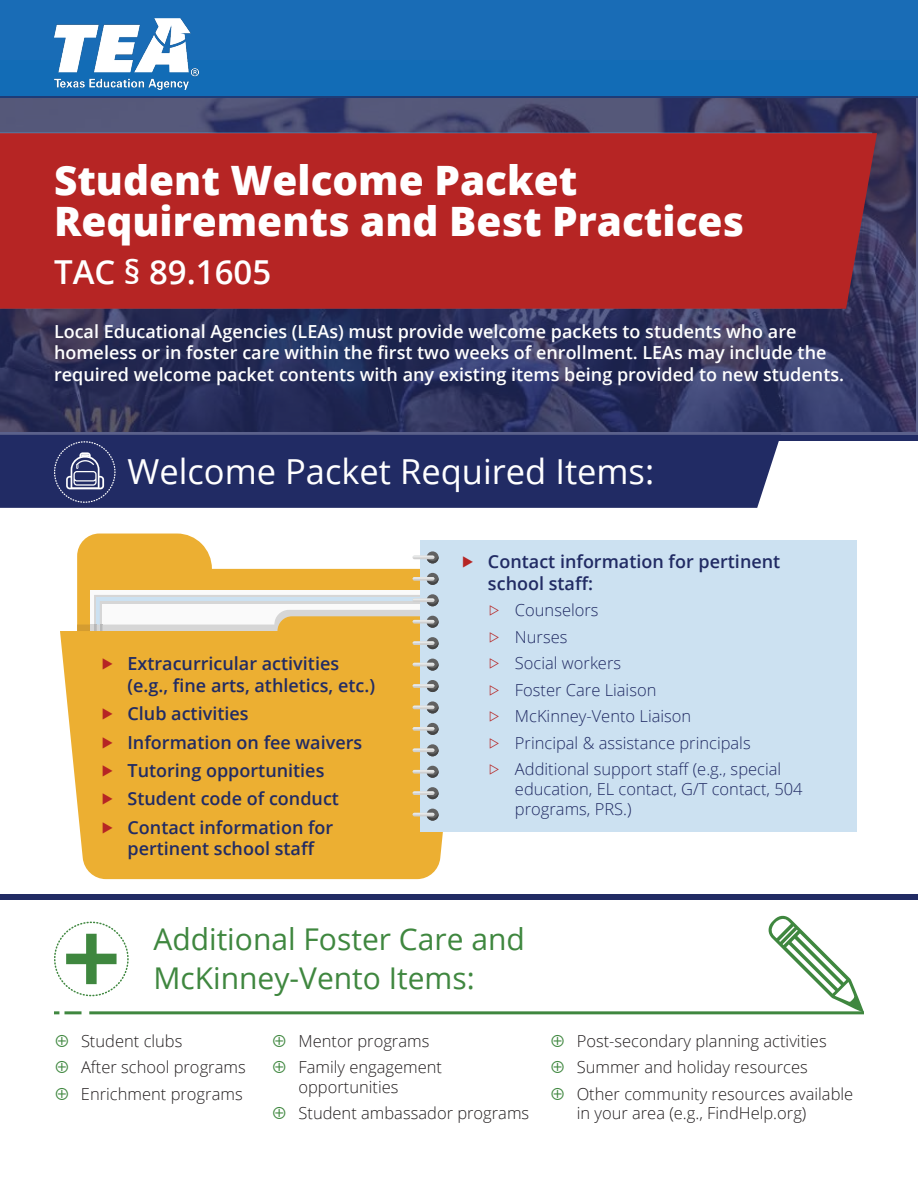
<style>
.page{position:relative;width:918px;height:1188px;background:#fff}
.page>*{position:absolute;margin:0;border:0;box-sizing:border-box;transform-origin:0 0}
.t1{font:800 40.5px/40.5px "Open Sans";color:#fff}
.t2{font:34.5px "Open Sans";color:#fff}
.t3{font:600 33px "Open Sans";color:#fff}
.t4{font:30px/39px "Open Sans";color:#3f873f}
.t5{font:600 18px/21.6px "Open Sans";color:#fff}
.t6{font:600 18px/28.3px "Open Sans";color:#212b64}
.t7{font:600 18px/21.6px "Open Sans";color:#212b64}
.t8{font:300 16.5px "Open Sans";color:#231f20}
.t9{font:300 16.5px/26.5px "Open Sans";color:#212b64}
.s1{color:#b62524}
.s2{color:#3f873f}
</style>
<div class="page">
<div style="left:0;top:0;width:918px;height:97px;background:#126cb6"></div>
<div style="left:0;top:96px;width:918px;height:340px;background:#232c64;opacity:.75"></div>
<div style="left:0;top:435px;width:918px;height:6px;background:#212b64"></div>
<div style="left:0;top:894px;width:918px;height:6px;background:#212b64"></div>
<svg style="left:77px;top:534px;width:343px;height:76px;fill:#ecaf32"></svg>
<div style="left:91px;top:590px;width:335px;height:147px;background:#fafafa"></div>
<svg style="left:60px;top:616px;width:383px;height:263px;background:#edb541"></svg>
<div style="left:0;top:0;width:918px;height:60px;background:#196cb6"></div>
<div style="left:0;top:133px;width:877px;height:176px;background:#b62524"></div>
<div style="left:0;top:441px;width:779px;height:67px;background:#212b64"></div>
<img style="left:54px;top:19px;width:144px;height:70px">
<svg style="left:54px;top:441px;width:62px;height:62px;background:#414a7a"></svg>
<div style="left:420px;top:540px;width:436px;height:292px;background:#cce1f1"></div>
<svg style="left:427px;top:551px;width:12px;height:12px"></svg>
<svg style="left:413px;top:556px;width:26px;height:7px"></svg>
<div style="left:427px;top:573px;width:12px;height:12px;background:#616161;border-radius:50%"></div>
<svg style="left:413px;top:577px;width:26px;height:8px"></svg>
<svg style="left:94px;top:595px;width:345px;height:161px;background:#e7ba5b"></svg>
<svg style="left:427px;top:766px;width:12px;height:12px"></svg>
<svg style="left:413px;top:770px;width:26px;height:8px"></svg>
<div style="left:427px;top:787px;width:12px;height:12px;background:#616161;border-radius:50%"></div>
<svg style="left:413px;top:791px;width:26px;height:8px"></svg>
<svg style="left:427px;top:809px;width:12px;height:12px"></svg>
<svg style="left:413px;top:813px;width:26px;height:8px"></svg>
<hr style="left:89px;top:1011px;width:775px;height:3px;background:#3f873f">
<hr style="left:64px;top:1011px;width:18px;height:3px;background:#3f873f">
<svg style="left:54px;top:1011px;width:5px;height:3px"></svg>
<svg style="left:767px;top:915px;width:97px;height:97px"></svg>
<svg style="left:54px;top:922px;width:75px;height:74px"></svg>
<h1 class="t1" style="left:54px;top:158px;width:692px">Student Welcome Packet<br>Requirements and Best Practices</h1>
<h3 class="t3" style="left:54px;top:249px;width:219px">TAC § 89.1605</h3>
<p class="t5" style="left:54px;top:320px;width:792px">Local Educational Agencies (LEAs) must provide welcome packets to students who are homeless or in foster care within the first two weeks of enrollment. LEAs may include the required welcome packet contents with any existing items being provided to new students.</p>
<h2 class="t2" style="left:127px;top:448px;width:528px">Welcome Packet Required Items:</h2>
<p class="t6" style="left:128px;top:653px;width:249px;line-height:21.6px;text-indent:-27px"><span class="s1">▶</span> Extracurricular activities (e.g., fine arts, athletics, etc.)</p>
<p class="t6" style="left:100px;top:699px;width:263px"><span class="s1">▶</span> Club activities<br><span class="s1">▶</span> Information on fee waivers <span class="s1">▶</span> Tutoring opportunities<br><span class="s1">▶</span> Student code of conduct<br><span class="s1">▶</span> Contact information for</p>
<p class="t6" style="left:128px;top:834px;width:189px">pertinent school staff</p>
<p class="t7" style="left:488px;top:550px;width:294px;text-indent:-27px"><span class="s1">▶</span> Contact information for pertinent school staff:</p>
<p class="t9" style="left:488px;top:596px;width:295px"><span class="s1">▷</span> Counselors<br><span class="s1">▷</span> Nurses<br><span class="s1">▷</span> Social workers<br><span class="s1">▷</span> Foster Care Liaison<br><span class="s1">▷</span> McKinney-Vento Liaison<br><span class="s1">▷</span> Principal &amp; assistance principals<br><span class="s1">▷</span> Additional support staff (e.g., special</p>
<p class="t9" style="left:515px;top:779px;width:289px;line-height:19.8px">education, EL contact, G/T contact, 504 programs, PRS.)</p>
<h3 class="t4" style="left:153px;top:919px;width:373px">Additional Foster Care and<br>McKinney-Vento Items:</h3>
<p class="t8" style="left:54px;top:1029px;width:130px"><span class="s2">⊕</span> Student clubs</p>
<p class="t8" style="left:272px;top:1029px;width:159px"><span class="s2">⊕</span> Mentor programs</p>
<p class="t8" style="left:550px;top:1029px;width:278px"><span class="s2">⊕</span> Post-secondary planning activities</p>
<p class="t8" style="left:54px;top:1056px;width:390px"><span class="s2">⊕</span> After school programs <span class="s2">⊕</span> Family engagement</p>
<p class="t8" style="left:550px;top:1056px;width:260px"><span class="s2">⊕</span> Summer and holiday resources</p>
<p class="t8" style="left:298px;top:1076px;width:102px">opportunities</p>
<p class="t8" style="left:81px;top:1082px;width:163px">Enrichment programs</p>
<p class="t8" style="left:550px;top:1082px;width:305px"><span class="s2">⊕</span> Other community resources available</p>
<p class="t8" style="left:272px;top:1102px;width:259px"><span class="s2">⊕</span> Student ambassador programs</p>
<p class="t8" style="left:577px;top:1102px;width:231px">in your area (e.g., FindHelp.org)</p>
</div>
